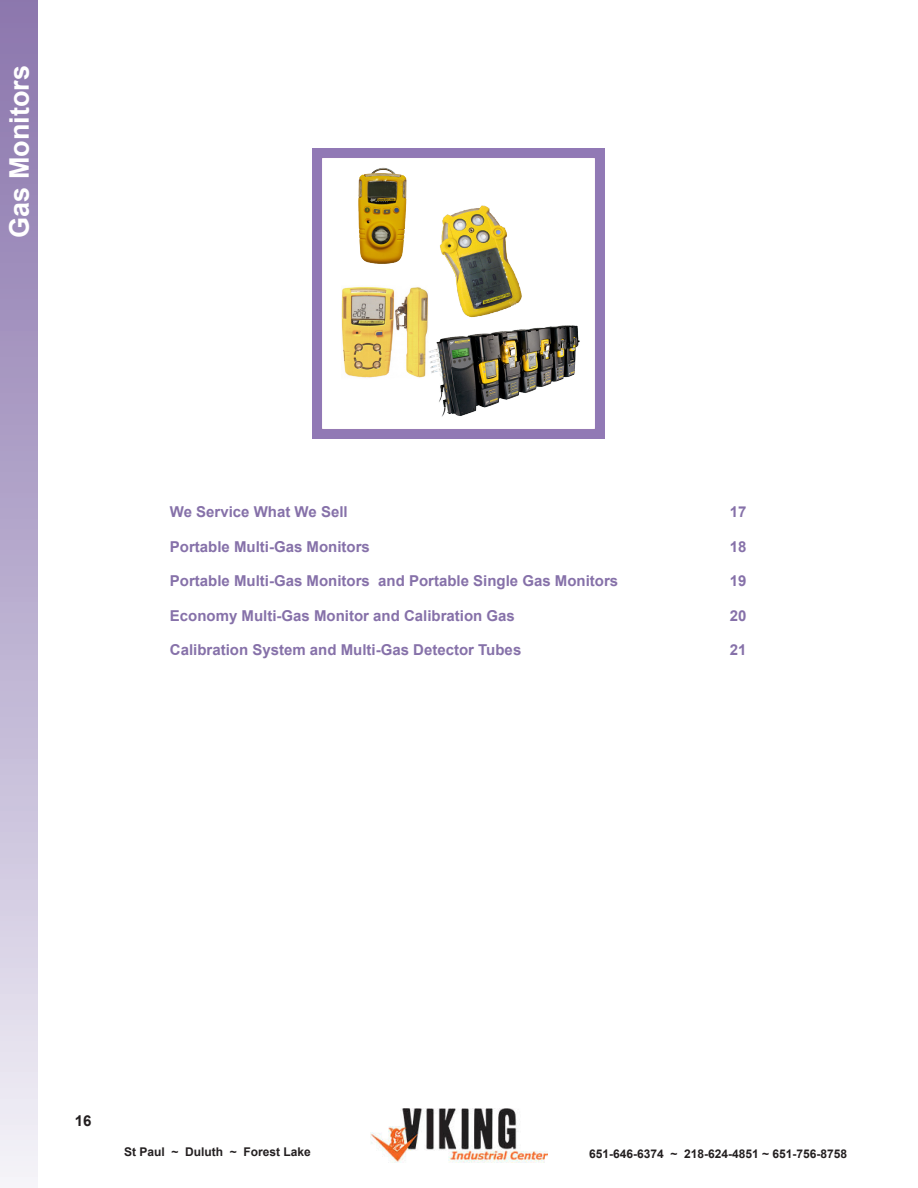
<style>
.page{position:relative;width:918px;height:1188px;background:#fff}
.page>*{position:absolute;margin:0;border:0;box-sizing:border-box;transform-origin:0 0}
.t1{font:700 27px "Arial";color:#fff}
.t2{font:700 15px "Arial";color:#8671a9}
.t3{font:700 15px "Arial";color:#231f20}
.t4{font:700 12px "Arial";color:#231f20}
</style>
<div class="page">
<img style="left:313px;top:149px;width:291px;height:290px">
<div style="left:0;top:0;width:37px;height:1188px;background:linear-gradient(to bottom,#8772ab,#f0eef6)"></div>
<img style="left:370px;top:1108px;width:178px;height:54px">
<p class="t1" style="left:0;top:238px;width:174px;rotate:-90deg">Gas Monitors</p>
<p class="t2" style="left:170px;top:501px;width:179px">We Service What We Sell</p>
<p class="t2" style="left:730px;top:501px;width:18px">17</p>
<p class="t2" style="left:170px;top:536px;width:202px">Portable Multi-Gas Monitors</p>
<p class="t2" style="left:730px;top:536px;width:18px">18</p>
<p class="t2" style="left:170px;top:570px;width:450px">Portable Multi-Gas Monitors and Portable Single Gas Monitors</p>
<p class="t2" style="left:730px;top:570px;width:18px">19</p>
<p class="t2" style="left:170px;top:605px;width:347px">Economy Multi-Gas Monitor and Calibration Gas</p>
<p class="t2" style="left:730px;top:605px;width:18px">20</p>
<p class="t2" style="left:170px;top:639px;width:353px">Calibration System and Multi-Gas Detector Tubes</p>
<p class="t2" style="left:730px;top:639px;width:18px">21</p>
<p class="t3" style="left:75px;top:1110px;width:18px">16</p>
<p class="t4" style="left:124px;top:1143px;width:188px">St Paul ~ Duluth ~ Forest Lake</p>
<p class="t4" style="left:589px;top:1145px;width:260px">651-646-6374 ~ 218-624-4851 ~ 651-756-8758</p>
</div>
